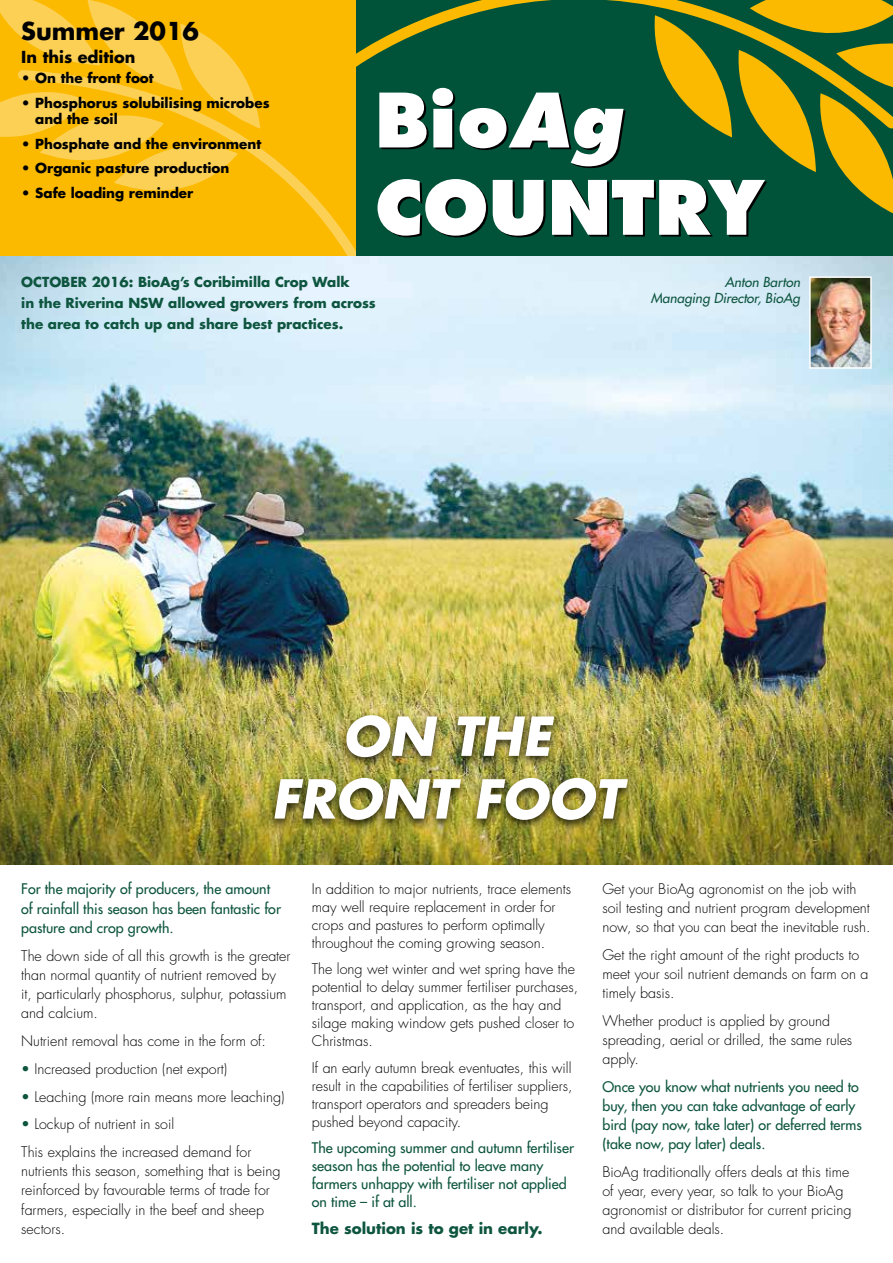
<style>
.page{position:relative;width:893px;height:1263px;background:#fff}
.page>*{position:absolute;margin:0;border:0;box-sizing:border-box;transform-origin:0 0}
.t1{font:italic 700 52.2px/62.7px "Futura LT";color:#fff;text-align:center}
.t2{font:700 24px "Futura LT";color:#000}
.t3{font:700 16.2px "Futura LT";color:#000}
.t4{font:700 15px "Futura LT";color:#0e553f}
.t5{font:300 14.25px/18px "Futura LT";color:#000}
.t6{font:14.25px/18px "Futura LT";color:#0e553f}
.t7{font:700 13.5px/16.2px "Futura LT";color:#000}
.t8{font:700 13.5px/21px "Futura LT";color:#0e553f}
.t9{font:italic 13.5px/16.2px "Futura LT";color:#0e553f;text-align:right}
.s1{color:#0e553f}
</style>
<div class="page">
<img style="left:0;top:255px;width:893px;height:610px">
<div style="left:0;top:0;width:357px;height:255px;background:#fbba00"></div>
<svg style="left:260px;top:138px;width:97px;height:117px"></svg>
<svg style="left:0;top:0;width:260px;height:191px"></svg>
<div style="left:357px;top:0;width:536px;height:255px;background:#005239"></div>
<svg style="left:356px;top:0;width:21px;height:138px"></svg>
<svg style="left:377px;top:0;width:516px;height:237px"></svg>
<div style="left:267px;top:711px;width:369px;height:121px;background:#000;opacity:.75"></div>
<img style="left:808px;top:276px;width:64px;height:93px">
<h2 class="t2" style="left:21px;top:15px;width:179px">Summer 2016</h2>
<p class="t3" style="left:21px;top:46px;width:116px">In this edition</p>
<p class="t7" style="left:21px;top:70px;width:134px">• On the front foot</p>
<p class="t7" style="left:35px;top:94px;width:236px;text-indent:-14px">• Phosphorus solubilising microbes and the soil</p>
<p class="t7" style="left:21px;top:135px;width:242px">• Phosphate and the environment</p>
<p class="t7" style="left:21px;top:160px;width:210px">• Organic pasture production</p>
<p class="t7" style="left:21px;top:185px;width:173px">• Safe loading reminder</p>
<p class="t8" style="left:21px;top:271px;width:356px">OCTOBER 2016: BioAg’s Coribimilla Crop Walk<br>in the Riverina NSW allowed growers from across the area to catch up and share best practices.</p>
<p class="t9" style="left:651px;top:274px;width:151px">Anton Barton<br>Managing Director, BioAg</p>
<h1 class="t1" style="left:271px;top:704px;width:352px">ON THE<br>FRONT FOOT</h1>
<p class="t6" style="left:21px;top:879px;width:261px;line-height:19.2px">For the majority of producers, the amount of rainfall this season has been fantastic for pasture and crop growth.</p>
<p class="t5" style="left:21px;top:946px;width:271px;line-height:19.2px">The down side of all this growth is the greater than normal quantity of nutrient removed by<br>it, particularly phosphorus, sulphur, potassium and calcium.</p>
<p class="t5" style="left:21px;top:1032px;width:246px">Nutrient removal has come in the form of:</p>
<p class="t5" style="left:21px;top:1060px;width:208px"><span class="s1">•</span> Increased production (net export)</p>
<p class="t5" style="left:21px;top:1088px;width:265px"><span class="s1">•</span> Leaching (more rain means more leaching)</p>
<p class="t5" style="left:21px;top:1110px;width:232px;line-height:27.8px"><span class="s1">•</span> Lockup of nutrient in soil<br>This explains the increased demand for</p>
<p class="t5" style="left:21px;top:1162px;width:261px;line-height:19.2px">nutrients this season, something that is being reinforced by favourable terms of trade for farmers, especially in the beef and sheep sectors.</p>
<p class="t5" style="left:312px;top:880px;width:261px">In addition to major nutrients, trace elements may well require replacement in order for crops and pastures to perform optimally throughout the coming growing season.</p>
<p class="t5" style="left:312px;top:961px;width:268px">The long wet winter and wet spring have the potential to delay summer fertiliser purchases, transport, and application, as the hay and silage making window gets pushed closer to Christmas.</p>
<p class="t5" style="left:312px;top:1059px;width:262px">If an early autumn break eventuates, this will result in the capabilities of fertiliser suppliers, transport operators and spreaders being pushed beyond capacity.</p>
<p class="t6" style="left:312px;top:1139px;width:264px">The upcoming summer and autumn fertiliser season has the potential to leave many farmers unhappy with fertiliser not applied on time – if at all.</p>
<p class="t4" style="left:312px;top:1218px;width:232px">The solution is to get in early.</p>
<p class="t5" style="left:602px;top:879px;width:270px;line-height:19px">Get your BioAg agronomist on the job with soil testing and nutrient program development now, so that you can beat the inevitable rush.</p>
<p class="t5" style="left:602px;top:945px;width:267px;line-height:19px">Get the right amount of the right products to meet your soil nutrient demands on farm on a timely basis.</p>
<p class="t5" style="left:602px;top:1011px;width:251px;line-height:19px">Whether product is applied by ground spreading, aerial or drilled, the same rules apply.</p>
<p class="t6" style="left:602px;top:1077px;width:261px;line-height:19px">Once you know what nutrients you need to buy, then you can take advantage of early bird (pay now, take later) or deferred terms (take now, pay later) deals.</p>
<p class="t5" style="left:602px;top:1162px;width:251px;line-height:19px">BioAg traditionally offers deals at this time of year, every year, so talk to your BioAg agronomist or distributor for current pricing and available deals.</p>
</div>
